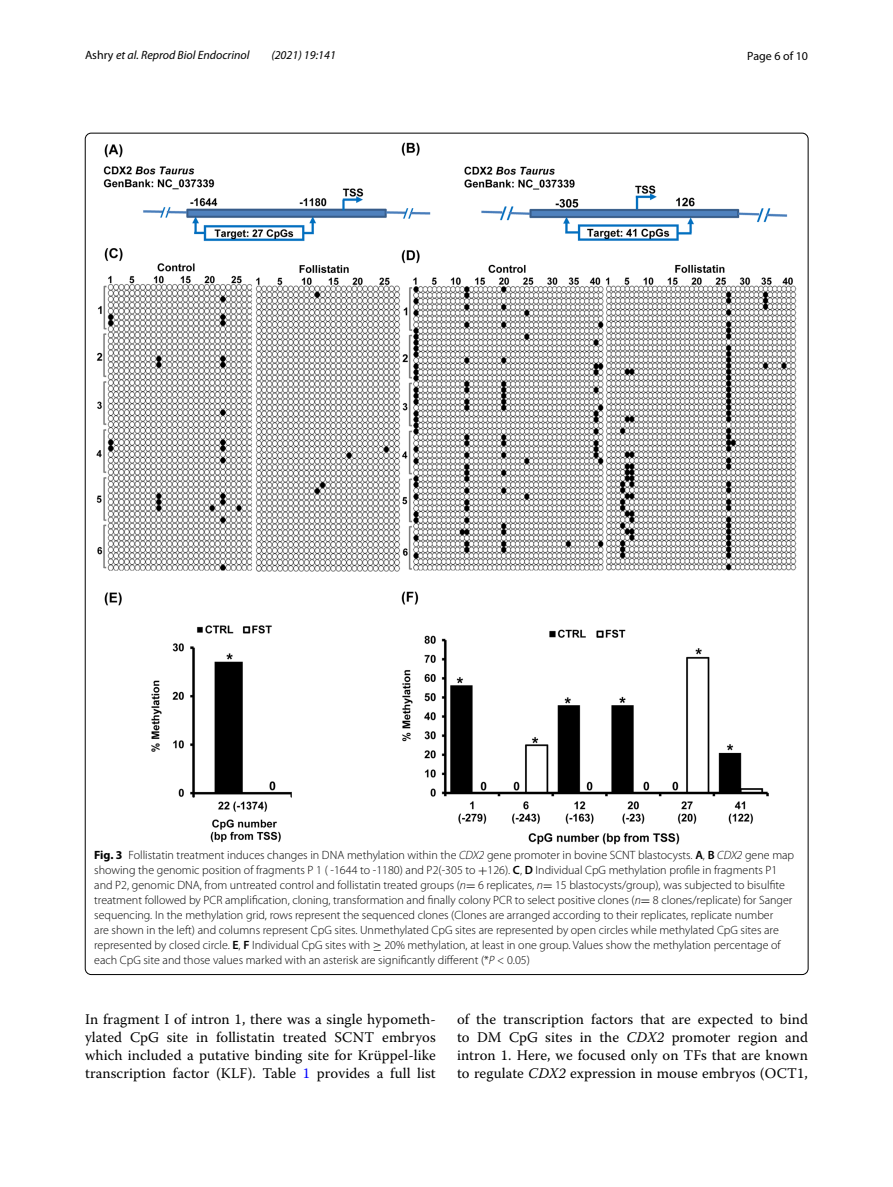
<style>
.page{position:relative;width:893px;height:1187px;background:#fff}
.page>*{position:absolute;margin:0;border:0;box-sizing:border-box;transform-origin:0 0}
.t1{font:14.7px/18px "Warnock Pro";letter-spacing:.005em;color:#000;text-align:justify}
.t2{font:300 12px/15px "Myriad Pro";color:#000}
.t3{font:italic 12px "Myriad Pro";color:#000}
.t4{font:12px "Myriad Pro";color:#000}
.s1{font-style:normal}
.s2{font-weight:700}
.s3{font-style:italic}
.s4{font-weight:600}
.s5{font-family:"MTSY";font-weight:400}
.s6{color:#00f}
</style>
<div class="page">
<img style="left:96px;top:142px;width:701px;height:702px">
<p class="t3" style="left:85px;top:48px;width:166px"><span class="s1">Ashry</span> et al. Reprod Biol Endocrinol</p>
<p class="t3" style="left:271px;top:48px;width:66px">(2021) 19:141</p>
<p class="t4" style="left:747px;top:48px;width:62px">Page 6 of 10</p>
<p class="t2" style="left:94px;top:848px;width:701px"><span class="s2">Fig. 3</span> Follistatin treatment induces changes in DNA methylation within the <span class="s3">CDX2</span> gene promoter in bovine SCNT blastocysts. <span class="s4">A</span>, <span class="s4">B</span> <span class="s3">CDX2</span> gene map showing the genomic position of fragments P 1 ( -1644 to -1180) and P2(-305 to <span class="s5">+</span>126). <span class="s4">C</span>, <span class="s4">D</span> Individual CpG methylation profile in fragments P1 and P2, genomic DNA, from untreated control and follistatin treated groups (<span class="s3">n</span><span class="s5">=</span> 6 replicates, <span class="s3">n</span><span class="s5">=</span> 15 blastocysts/group), was subjected to bisulfite treatment followed by PCR amplification, cloning, transformation and finally colony PCR to select positive clones (<span class="s3">n</span><span class="s5">=</span> 8 clones/replicate) for Sanger sequencing. In the methylation grid, rows represent the sequenced clones (Clones are arranged according to their replicates, replicate number<br>are shown in the left) and columns represent CpG sites. Unmethylated CpG sites are represented by open circles while methylated CpG sites are represented by closed circle. <span class="s4">E</span>, <span class="s4">F</span> Individual CpG sites with <span class="s5">≥</span> 20% methylation, at least in one group. Values show the methylation percentage of each CpG site and those values marked with an asterisk are significantly different (*<span class="s3">P</span> &lt; 0.05)</p>
<p class="t1" style="left:85px;top:1010px;width:352px">In fragment I of intron 1, there was a single hypometh&shy;ylated CpG site in follistatin treated SCNT embryos which included a putative binding site for Krüppel-like transcription factor (KLF). Table <span class="s6">1</span> provides a full list</p>
<p class="t1" style="left:457px;top:1010px;width:352px">of the transcription factors that are expected to bind to DM CpG sites in the <span class="s3">CDX2</span> promoter region and intron 1. Here, we focused only on TFs that are known to regulate <span class="s3">CDX2</span> expression in mouse embryos (OCT1,</p>
</div>
